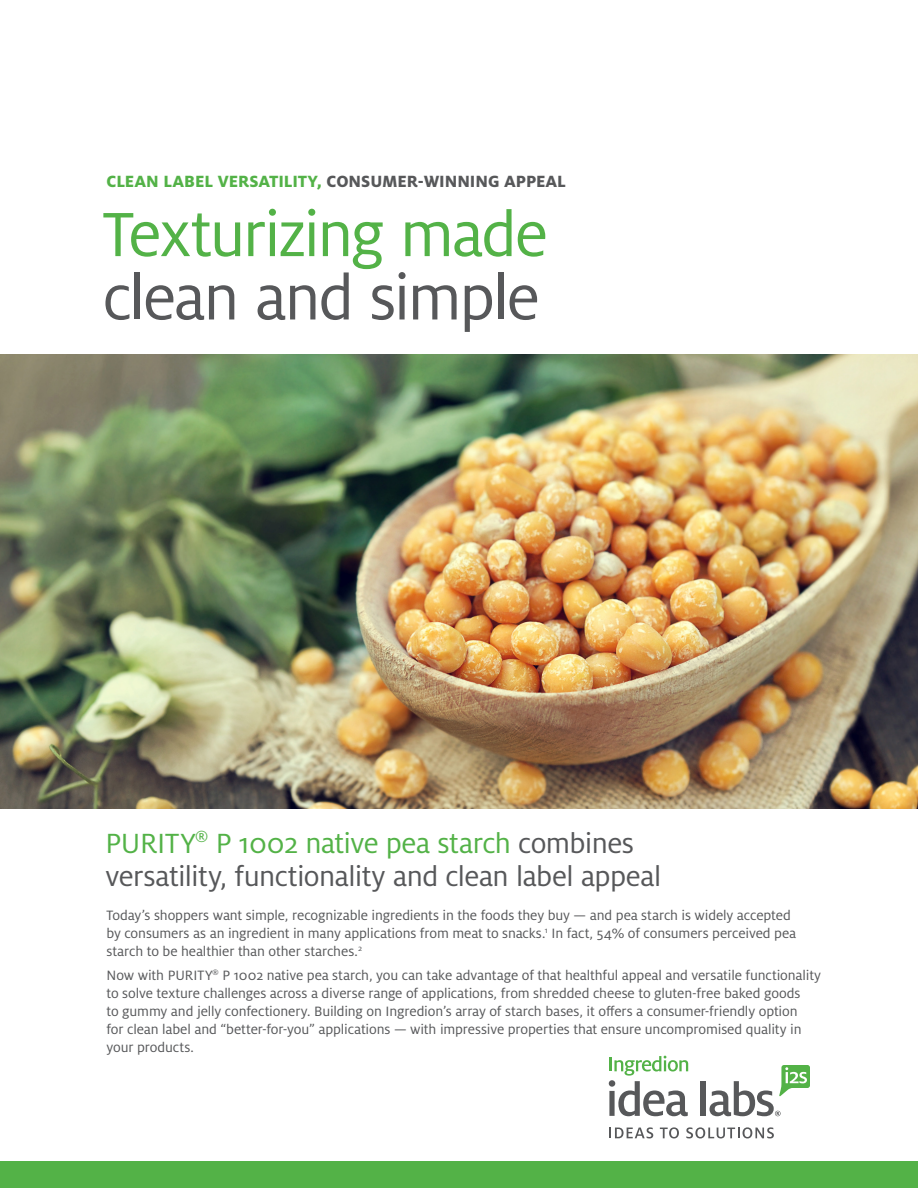
<style>
.page{position:relative;width:918px;height:1188px;background:#fff}
.page>*{position:absolute;margin:0;border:0;box-sizing:border-box;transform-origin:0 0}
.FS_Back_URL_Grn{font:69.15px/63.3px "Milo Pro";letter-spacing:-.035em;color:#53b247}
.t1{font:30.75px/33px "Milo Pro";letter-spacing:-.02em;color:#57585a}
.FS_Back_URL_Grn-2{font:800 18px "Milo Pro";letter-spacing:-.005em;color:#53b247}
.t2{font:15px/18px "Milo Pro";letter-spacing:-.01em;color:#57585a}
.s1{color:#57585a}
.s2{color:#53b247}
</style>
<div class="page">
<div style="left:0;top:1161px;width:918px;height:27px;background:#53b247"></div>
<svg style="left:609px;top:1056px;width:79px;height:60px"></svg>
<div style="left:701px;top:1081px;width:5px;height:35px;background:#57585a"></div>
<svg style="left:609px;top:1127px;width:44px;height:11px"></svg>
<svg style="left:660px;top:1127px;width:19px;height:11px"></svg>
<svg style="left:686px;top:1127px;width:88px;height:11px"></svg>
<svg style="left:710px;top:1065px;width:100px;height:51px"></svg>
<img style="left:0;top:355px;width:918px;height:453px">
<p class="FS_Back_URL_Grn-2" style="left:107px;top:171px;width:461px">CLEAN LABEL VERSATILITY, <span class="s1">CONSUMER-WINNING APPEAL</span></p>
<p class="FS_Back_URL_Grn" style="left:103px;top:203px;width:447px">Texturizing made <span class="s1">clean and simple</span></p>
<p class="t1" style="left:105px;top:827px;width:557px"><span class="s2">PURITY</span><sup>®</sup> <span class="s2">P 1002 native pea starch</span> combines versatility, functionality and clean label appeal</p>
<p class="t2" style="left:106px;top:906px;width:691px">Today’s shoppers want simple, recognizable ingredients in the foods they buy — and pea starch is widely accepted by consumers as an ingredient in many applications from meat to snacks.<sup>1</sup> In fact, 54% of consumers perceived pea starch to be healthier than other starches.<sup>2</sup></p>
<p class="t2" style="left:106px;top:967px;width:716px">Now with PURITY<sup>®</sup> P 1002 native pea starch, you can take advantage of that healthful appeal and versatile functionality to solve texture challenges across a diverse range of applications, from shredded cheese to gluten-free baked goods<br>to gummy and jelly confectionery. Building on Ingredion’s array of starch bases, it offers a consumer-friendly option<br>for clean label and “better-for-you” applications — with impressive properties that ensure uncompromised quality in your products.</p>
</div>
